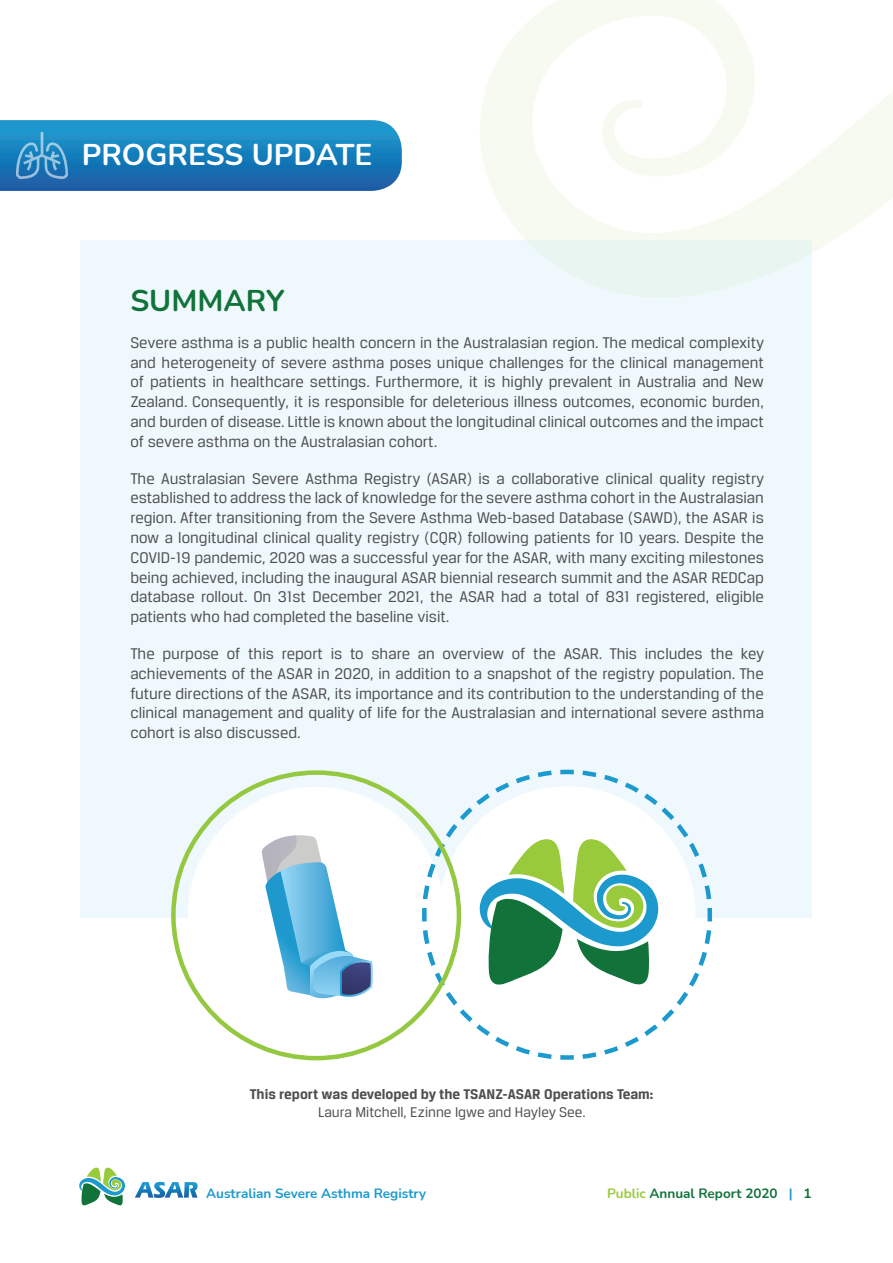
<style>
.page{position:relative;width:893px;height:1263px;background:#fff}
.page>*{position:absolute;margin:0;border:0;box-sizing:border-box;transform-origin:0 0}
.t1{font:700 30px "Nunito";color:#fff}
.t2{font:700 30px "Nunito";color:#11723a}
.t3{font:16.5px/19.8px "Breuer Text";color:#505052;text-align:justify}
.t4{font:700 15px "Breuer Text";color:#505052}
.t5{font:15px "Breuer Text";color:#505052}
.t6{font:700 13.5px "Nunito";color:#1c99cd}
.t7{font:700 13.5px "Nunito";color:#11723a}
.s1{color:#99ca3b}
.s2{color:#1c99cd}
</style>
<div class="page">
<svg style="left:79px;top:1167px;width:46px;height:39px"></svg>
<svg style="left:135px;top:1182px;width:63px;height:16px"></svg>
<div style="left:81px;top:241px;width:731px;height:677px;background:#eff9fd"></div>
<div style="left:188px;top:787px;width:257px;height:257px;background:#fff;border-radius:50%"></div>
<svg style="left:262px;top:835px;width:111px;height:164px"></svg>
<svg style="left:0;top:120px;width:402px;height:71px;background:#2080bc"></svg>
<svg style="left:420px;top:769px;width:293px;height:291px"></svg>
<svg style="left:478px;top:0;width:415px;height:297px"></svg>
<h1 class="t1" style="left:82px;top:134px;width:292px">PROGRESS UPDATE</h1>
<h1 class="t2" style="left:130px;top:279px;width:156px">SUMMARY</h1>
<p class="t3" style="left:130px;top:332px;width:635px">Severe asthma is a public health concern in the Australasian region. The medical complexity and heterogeneity of severe asthma poses unique challenges for the clinical management of patients in healthcare settings. Furthermore, it is highly prevalent in Australia and New Zealand. Consequently, it is responsible for deleterious illness outcomes, economic burden, and burden of disease. Little is known about the longitudinal clinical outcomes and the impact of severe asthma on the Australasian cohort.</p>
<p class="t3" style="left:130px;top:468px;width:636px">The Australasian Severe Asthma Registry (ASAR) is a collaborative clinical quality registry established to address the lack of knowledge for the severe asthma cohort in the Australasian region. After transitioning from the Severe Asthma Web-based Database (SAWD), the ASAR is now a longitudinal clinical quality registry (CQR) following patients for 10 years. Despite the COVID-19 pandemic, 2020 was a successful year for the ASAR, with many exciting milestones being achieved, including the inaugural ASAR biennial research summit and the ASAR REDCap database rollout. On 31st December 2021, the ASAR had a total of 831 registered, eligible patients who had completed the baseline visit.</p>
<p class="t3" style="left:130px;top:643px;width:635px">The purpose of this report is to share an overview of the ASAR. This includes the key achievements of the ASAR in 2020, in addition to a snapshot of the registry population. The future directions of the ASAR, its importance and its contribution to the understanding of the clinical management and quality of life for the Australasian and international severe asthma cohort is also discussed.</p>
<p class="t4" style="left:250px;top:1086px;width:405px">This report was developed by the TSANZ-ASAR Operations Team:</p>
<p class="t5" style="left:318px;top:1104px;width:267px">Laura Mitchell, Ezinne Igwe and Hayley See.</p>
<p class="t6" style="left:206px;top:1183px;width:222px">Australian Severe Asthma Registry</p>
<p class="t7" style="left:607px;top:1183px;width:206px"><span class="s1">Public</span> Annual Report 2020 <span class="s2">|</span> 1</p>
</div>
